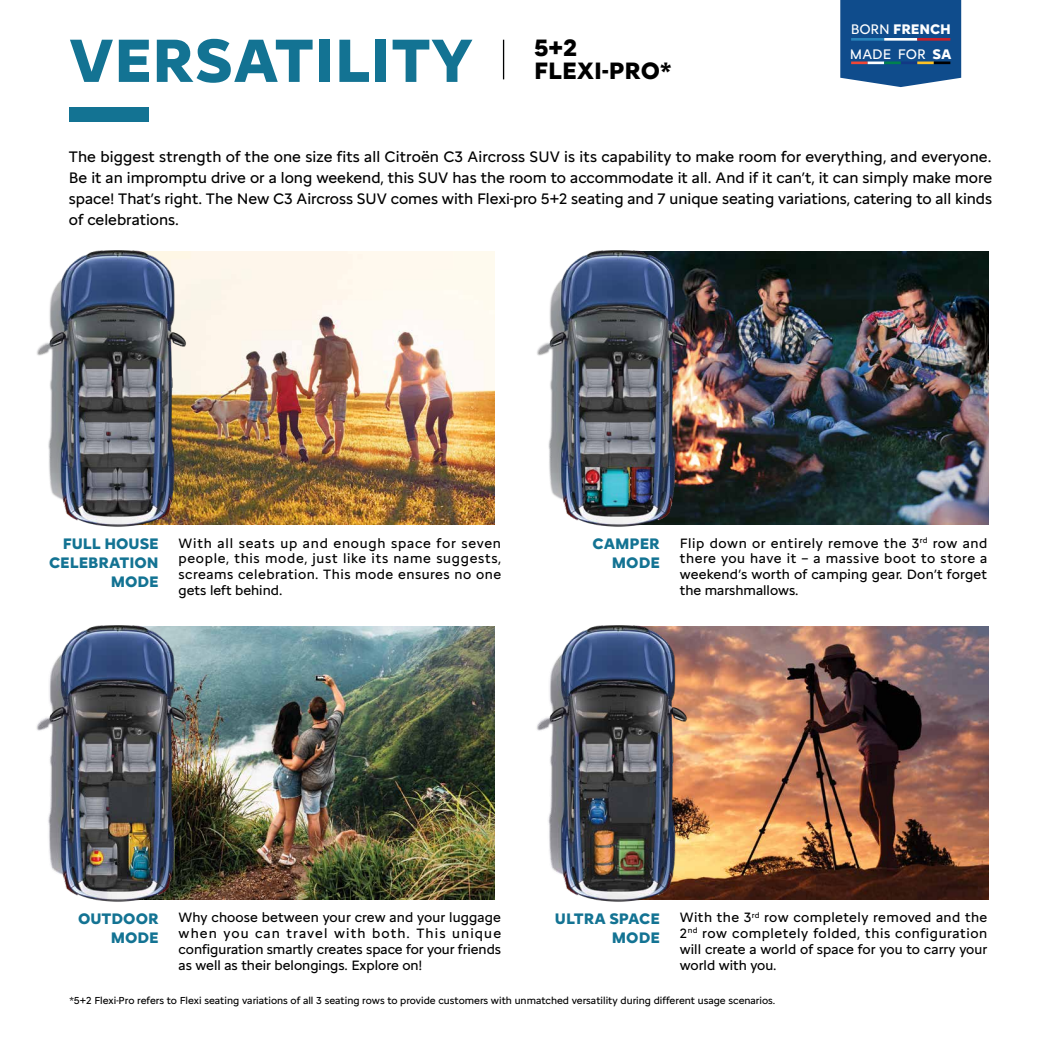
<style>
.page{position:relative;width:1042px;height:1042px;background:#fff}
.page>*{position:absolute;margin:0;border:0;box-sizing:border-box;transform-origin:0 0}
.t1{font:700 63px "Citroen Type";color:#137393}
.t2{font:700 24.5px/23.3px "Citroen Type";color:#000}
.t3{font:15.75px/21px "Citroen Type";color:#000;text-align:justify}
.t4{font:700 15.75px/18.9px "Citroen Type";color:#137393;text-align:right}
.t5{font:14.35px/24.8px "Citroen Type";color:#fff}
.t6{font:14px/15.8px "Citroen Type";color:#000;text-align:justify}
.t7{font:10.5px "Citroen Type";color:#000}
.s1{font-weight:700}
</style>
<div class="page">
<hr style="left:503px;top:40px;width:1px;height:39px;background:#000101">
<img style="left:227px;top:251px;width:268px;height:273px">
<img style="left:37px;top:250px;width:190px;height:277px">
<img style="left:728px;top:251px;width:260px;height:273px">
<img style="left:537px;top:250px;width:191px;height:277px">
<img style="left:227px;top:626px;width:268px;height:273px">
<img style="left:36px;top:625px;width:191px;height:277px">
<img style="left:728px;top:626px;width:260px;height:273px">
<img style="left:536px;top:625px;width:192px;height:277px">
<div style="left:69px;top:107px;width:80px;height:15px;background:#137393"></div>
<svg style="left:840px;top:0;width:121px;height:87px;background:#1f5791"></svg>
<hr style="left:851px;top:38px;width:33px;height:3px;background:#2985bc">
<hr style="left:884px;top:38px;width:33px;height:3px;background:#fff">
<hr style="left:917px;top:38px;width:33px;height:3px;background:#c7212b">
<h1 class="t1" style="left:69px;top:13px;width:406px">VERSATILITY</h1>
<h2 class="t2" style="left:534px;top:35px;width:139px">5+2<br>FLEXI-PRO*</h2>
<p class="t5" style="left:850px;top:16px;width:103px">BORN <span class="s1">FRENCH<br></span>MADE FOR <span class="s1">SA</span></p>
<p class="t3" style="left:69px;top:145px;width:925px">The biggest strength of the one size fits all Citroën C3 Aircross SUV is its capability to make room for everything, and everyone.<br>Be it an impromptu drive or a long weekend, this SUV has the room to accommodate it all. And if it can’t, it can simply make more space! That’s right. The New C3 Aircross SUV comes with Flexi-pro 5+2 seating and 7 unique seating variations, catering to all kinds of celebrations.</p>
<p class="t4" style="left:49px;top:533px;width:111px">FULL HOUSE<br>CELEBRATION<br>MODE</p>
<p class="t6" style="left:179px;top:534px;width:324px">With all seats up and enough space for seven people, this mode, just like its name suggests, screams celebration. This mode ensures no one gets left behind.</p>
<p class="t4" style="left:592px;top:533px;width:69px">CAMPER<br>MODE</p>
<p class="t6" style="left:680px;top:534px;width:309px">Flip down or entirely remove the 3<sup>rd</sup> row and there you have it – a massive boot to store a weekend’s worth of camping gear. Don’t forget the marshmallows.</p>
<p class="t4" style="left:78px;top:908px;width:82px">OUTDOOR<br>MODE</p>
<p class="t6" style="left:179px;top:909px;width:324px">Why choose between your crew and your luggage when you can travel with both. This unique configuration smartly creates space for your friends as well as their belongings. Explore on!</p>
<p class="t4" style="left:555px;top:908px;width:106px">ULTRA SPACE<br>MODE</p>
<p class="t6" style="left:680px;top:909px;width:309px">With the 3<sup>rd</sup> row completely removed and the 2<sup>nd</sup> row completely folded, this configuration will create a world of space for you to carry your world with you.</p>
<p class="t7" style="left:69px;top:993px;width:707px">*5+2 Flexi-Pro refers to Flexi seating variations of all 3 seating rows to provide customers with unmatched versatility during different usage scenarios.</p>
</div>
